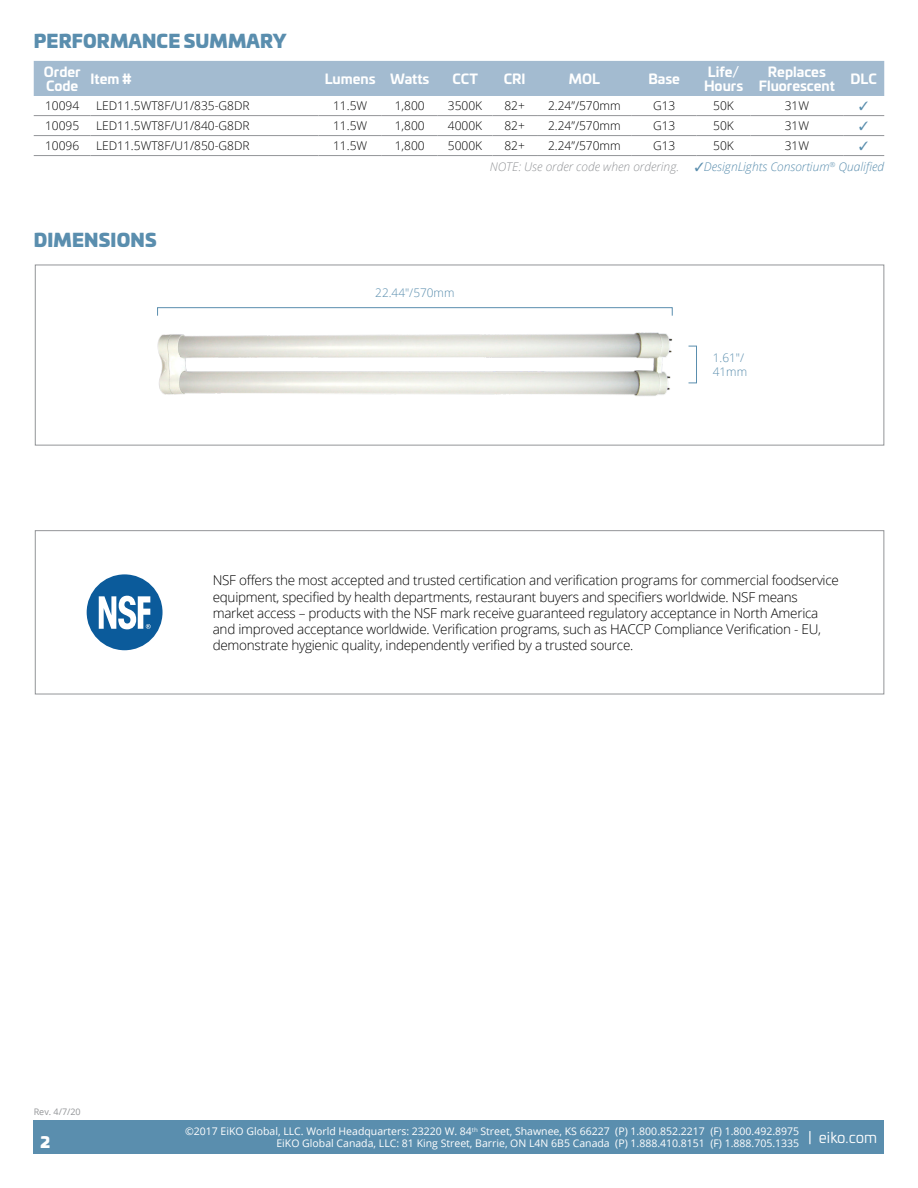
<style>
.page{position:relative;width:918px;height:1188px;background:#fff}
.page>*{position:absolute;margin:0;border:0;box-sizing:border-box;transform-origin:0 0}
.t1{font:18px "Univia Pro Ultra";letter-spacing:.01em;color:#5a8eae}
.t2{font:15px "Univia Pro";color:#fff}
.t3{font:15px "Univia Pro Ultra";color:#fff}
.t4{font:300 13.5px/16.2px "Open Sans";letter-spacing:-.02em;color:#000}
.t5{font:700 13.5px/13.5px "Univia Pro";color:#fff}
.t6{font:300 12px "Open Sans";color:#000}
.t7{font:italic 300 12px "Open Sans";color:#5a8eae}
.t8{font:italic 300 12px "Open Sans";color:#939598}
.t9{font:300 11.85px/14.2px "Open Sans";color:#5a8eae}
.t10{font:10.5px "Open Sans";color:#fff}
.t11{font:9px "Open Sans";color:#939598}
</style>
<div class="page">
<div style="left:34px;top:1120px;width:850px;height:34px;background:#5a8eae"></div>
<hr style="left:34px;top:115px;width:57px;height:1px;background:#939598">
<hr style="left:34px;top:135px;width:57px;height:1px;background:#939598">
<hr style="left:34px;top:155px;width:57px;height:1px;background:#939598">
<hr style="left:91px;top:115px;width:228px;height:1px;background:#939598">
<hr style="left:319px;top:115px;width:63px;height:1px;background:#939598">
<hr style="left:382px;top:115px;width:56px;height:1px;background:#939598">
<hr style="left:438px;top:115px;width:54px;height:1px;background:#939598">
<hr style="left:492px;top:115px;width:45px;height:1px;background:#939598">
<hr style="left:537px;top:115px;width:95px;height:1px;background:#939598">
<hr style="left:632px;top:115px;width:65px;height:1px;background:#939598">
<hr style="left:697px;top:115px;width:54px;height:1px;background:#939598">
<hr style="left:751px;top:115px;width:92px;height:1px;background:#939598">
<hr style="left:843px;top:115px;width:41px;height:1px;background:#939598">
<hr style="left:91px;top:135px;width:228px;height:1px;background:#939598">
<hr style="left:319px;top:135px;width:63px;height:1px;background:#939598">
<hr style="left:382px;top:135px;width:56px;height:1px;background:#939598">
<hr style="left:438px;top:135px;width:54px;height:1px;background:#939598">
<hr style="left:492px;top:135px;width:45px;height:1px;background:#939598">
<hr style="left:537px;top:135px;width:95px;height:1px;background:#939598">
<hr style="left:632px;top:135px;width:65px;height:1px;background:#939598">
<hr style="left:697px;top:135px;width:54px;height:1px;background:#939598">
<hr style="left:751px;top:135px;width:92px;height:1px;background:#939598">
<hr style="left:843px;top:135px;width:41px;height:1px;background:#939598">
<hr style="left:91px;top:155px;width:228px;height:1px;background:#939598">
<hr style="left:319px;top:155px;width:63px;height:1px;background:#939598">
<hr style="left:382px;top:155px;width:56px;height:1px;background:#939598">
<hr style="left:438px;top:155px;width:54px;height:1px;background:#939598">
<hr style="left:492px;top:155px;width:45px;height:1px;background:#939598">
<hr style="left:537px;top:155px;width:95px;height:1px;background:#939598">
<hr style="left:632px;top:155px;width:65px;height:1px;background:#939598">
<hr style="left:697px;top:155px;width:54px;height:1px;background:#939598">
<hr style="left:751px;top:155px;width:92px;height:1px;background:#939598">
<hr style="left:843px;top:155px;width:41px;height:1px;background:#939598">
<div style="left:35px;top:530px;width:849px;height:164px;border:1px solid #939598"></div>
<div style="left:35px;top:265px;width:849px;height:181px;border:1px solid #939598"></div>
<div style="left:87px;top:574px;width:76px;height:76px;background:#0b5b9b;border-radius:50%"></div>
<svg style="left:99px;top:596px;width:52px;height:33px"></svg>
<div style="left:157px;top:307px;width:516px;height:9px;border:1px solid #5a8eae"></div>
<div style="left:688px;top:346px;width:9px;height:37px;border:1px solid #5a8eae"></div>
<img style="left:157px;top:333px;width:516px;height:63px">
<div style="left:34px;top:61px;width:850px;height:35px;background:#a3bbd0"></div>
<h1 class="t1" style="left:34px;top:26px;width:254px">PERFORMANCE SUMMARY</h1>
<p class="t5" style="left:44px;top:64px;width:38px">Order<br>Code</p>
<p class="t5" style="left:91px;top:71px;width:43px">Item #</p>
<p class="t5" style="left:325px;top:71px;width:106px">Lumens Watts</p>
<p class="t5" style="left:453px;top:71px;width:27px">CCT</p>
<p class="t5" style="left:504px;top:71px;width:23px">CRI</p>
<p class="t5" style="left:569px;top:71px;width:33px">MOL</p>
<p class="t5" style="left:648px;top:71px;width:33px">Base</p>
<p class="t5" style="left:704px;top:64px;width:41px">Life/<br>Hours</p>
<p class="t5" style="left:759px;top:64px;width:78px;text-align:center">Replaces<br>Fluorescent</p>
<p class="t5" style="left:851px;top:71px;width:28px">DLC</p>
<p class="t6" style="left:45px;top:98px;width:36px">10094</p>
<p class="t6" style="left:96px;top:98px;width:155px">LED11.5WT8F/U1/835-G8DR</p>
<p class="t6" style="left:333px;top:98px;width:36px">11.5W</p>
<p class="t6" style="left:395px;top:98px;width:31px">1,800</p>
<p class="t6" style="left:448px;top:98px;width:36px">3500K</p>
<p class="t6" style="left:504px;top:98px;width:22px">82+</p>
<p class="t6" style="left:548px;top:98px;width:74px">2.24”/570mm</p>
<p class="t6" style="left:653px;top:98px;width:24px">G13</p>
<p class="t6" style="left:713px;top:98px;width:22px">50K</p>
<p class="t6" style="left:785px;top:98px;width:26px">31W</p>
<p class="t6" style="left:45px;top:118px;width:36px">10095</p>
<p class="t6" style="left:96px;top:118px;width:155px">LED11.5WT8F/U1/840-G8DR</p>
<p class="t6" style="left:333px;top:118px;width:36px">11.5W</p>
<p class="t6" style="left:395px;top:118px;width:31px">1,800</p>
<p class="t6" style="left:448px;top:118px;width:36px">4000K</p>
<p class="t6" style="left:504px;top:118px;width:22px">82+</p>
<p class="t6" style="left:548px;top:118px;width:74px">2.24”/570mm</p>
<p class="t6" style="left:653px;top:118px;width:24px">G13</p>
<p class="t6" style="left:713px;top:118px;width:22px">50K</p>
<p class="t6" style="left:785px;top:118px;width:26px">31W</p>
<p class="t6" style="left:45px;top:138px;width:36px">10096</p>
<p class="t6" style="left:96px;top:138px;width:155px">LED11.5WT8F/U1/850-G8DR</p>
<p class="t6" style="left:333px;top:138px;width:36px">11.5W</p>
<p class="t6" style="left:395px;top:138px;width:31px">1,800</p>
<p class="t6" style="left:448px;top:138px;width:36px">5000K</p>
<p class="t6" style="left:504px;top:138px;width:22px">82+</p>
<p class="t6" style="left:548px;top:138px;width:74px">2.24”/570mm</p>
<p class="t6" style="left:653px;top:138px;width:24px">G13</p>
<p class="t6" style="left:713px;top:138px;width:22px">50K</p>
<p class="t6" style="left:785px;top:138px;width:26px">31W</p>
<p class="t8" style="left:490px;top:158px;width:191px">NOTE: Use order code when ordering.</p>
<p class="t7" style="left:695px;top:158px;width:191px">✓DesignLights Consortium<sup>®</sup> Qualified</p>
<h1 class="t1" style="left:34px;top:224px;width:124px">DIMENSIONS</h1>
<p class="t9" style="left:375px;top:285px;width:81px">22.44"/570mm</p>
<p class="t9" style="left:713px;top:350px;width:36px">1.61"/<br>41mm</p>
<p class="t4" style="left:213px;top:572px;width:628px">NSF offers the most accepted and trusted certification and verification programs for commercial foodservice equipment, specified by health departments, restaurant buyers and specifiers worldwide. NSF means market access – products with the NSF mark receive guaranteed regulatory acceptance in North America and improved acceptance worldwide. Verification programs, such as HACCP Compliance Verification - EU, demonstrate hygienic quality, independently verified by a trusted source.</p>
<p class="t11" style="left:34px;top:1105px;width:49px">Rev. 4/7/20</p>
<p class="t10" style="left:185px;top:1124px;width:616px">©2017 EiKO Global, LLC. World Headquarters: 23220 W. 84<sup>th</sup> Street, Shawnee, KS 66227 (P) 1.800.852.2217 (F) 1.800.492.8975</p>
<p class="t3" style="left:41px;top:1129px;width:11px">2</p>
<p class="t10" style="left:276px;top:1136px;width:524px">EiKO Global Canada, LLC: 81 King Street, Barrie, ON L4N 6B5 Canada (P) 1.888.410.8151 (F) 1.888.705.1335</p>
<p class="t2" style="left:808px;top:1127px;width:71px">| eiko.com</p>
</div>
